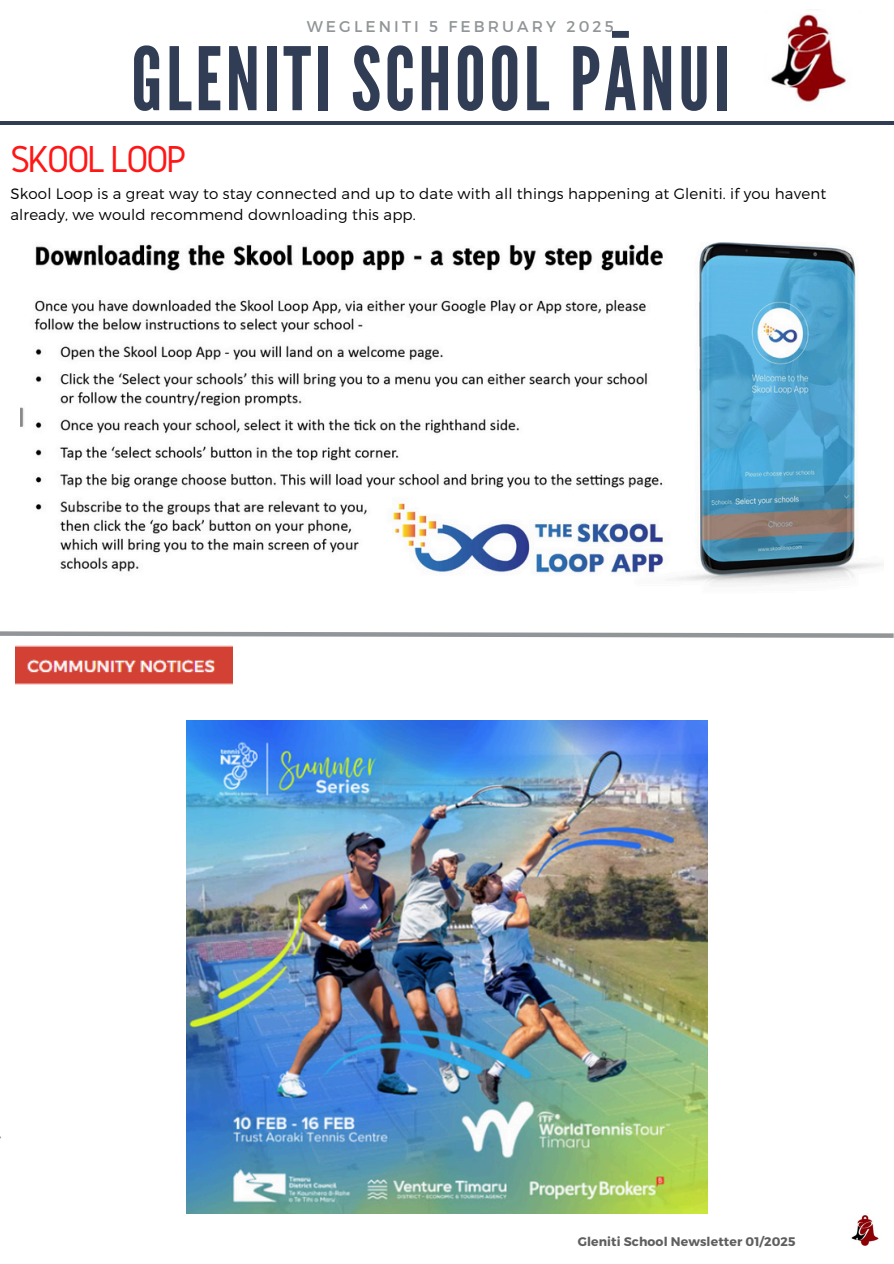
<style>
.page{position:relative;width:894px;height:1264px;background:#fff}
.page>*{position:absolute;margin:0;border:0;box-sizing:border-box;transform-origin:0 0}
.t1{font:87.15px "League Gothic";letter-spacing:.04em;color:#313c55}
.t2{font:39px "Gidole";letter-spacing:-.07em;color:#ff1616}
.t3{font:15.6px "Montserrat";letter-spacing:.2em;color:#919597}
.t4{font:300 15px/20.9px "Montserrat";letter-spacing:.01em;color:#000}
.t5{font:700 12.45px "Montserrat";letter-spacing:.01em;color:#5f5f5f}
</style>
<div class="page">
<hr style="left:0;top:122px;width:893px;height:3px;background:#313c55">
<img style="left:771px;top:14px;width:77px;height:88px">
<img style="left:851px;top:1215px;width:28px;height:31px">
<img style="left:186px;top:720px;width:521px;height:493px">
<img style="left:20px;top:242px;width:861px;height:342px">
<svg style="left:0;top:631px;width:893px;height:7px"></svg>
<img style="left:15px;top:645px;width:217px;height:40px">
<h1 class="t3" style="left:306px;top:16px;width:308px">WEGLENITI 5 FEBRUARY 2025</h1>
<h3 class="t1" style="left:131px;top:29px;width:600px">GLENITI SCHOOL PĀNUI</h3>
<h2 class="t2" style="left:10px;top:137px;width:178px">SKOOL LOOP</h2>
<h4 class="t4" style="left:10px;top:183px;width:817px">Skool Loop is a great way to stay connected and up to date with all things happening at Gleniti. if you havent already, we would recommend downloading this app.</h4>
<p class="t5" style="left:577px;top:1233px;width:219px">Gleniti School Newsletter 01/2025</p>
</div>
